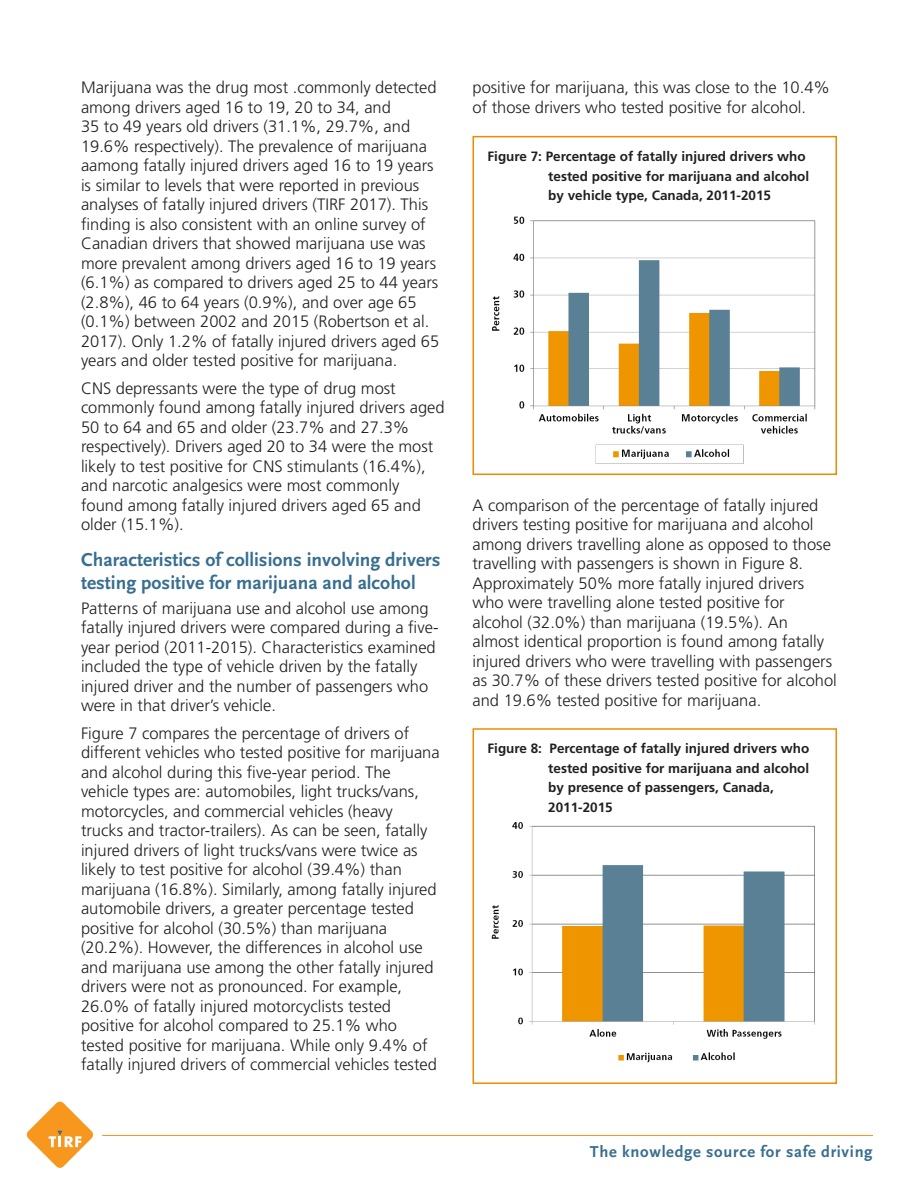
<style>
.page{position:relative;width:918px;height:1188px;background:#fff}
.page>*{position:absolute;margin:0;border:0;box-sizing:border-box;transform-origin:0 0}
.HEADER_2{font:700 19.5px/22.5px "Scala Sans OT";color:#386e8f}
.BODY_COPY{font:300 16.5px/19.5px "Frutiger LT Std";color:#231f20}
.t1{font:700 16.5px "Scala Sans OT";letter-spacing:.04em;color:#386e8f}
.BODY_COPY-2{font:700 13.5px/19.5px "Frutiger LT Std";color:#231f20}
</style>
<div class="page">
<hr style="left:102px;top:1135px;width:771px;height:1px;background:#f7971d">
<svg style="left:26px;top:1101px;width:67px;height:67px"></svg>
<div style="left:472px;top:728px;width:365px;height:356px;border:2px solid #ed8b00"></div>
<img style="left:491px;top:822px;width:324px;height:241px">
<div style="left:472px;top:136px;width:365px;height:339px;border:2px solid #ed8b00"></div>
<img style="left:492px;top:216px;width:324px;height:248px">
<p class="BODY_COPY" style="left:81px;top:78px;width:360px">Marijuana was the drug most .commonly detected among drivers aged 16 to 19, 20 to 34, and<br>35 to 49 years old drivers (31.1%, 29.7%, and 19.6% respectively). The prevalence of marijuana aamong fatally injured drivers aged 16 to 19 years is similar to levels that were reported in previous analyses of fatally injured drivers (TIRF 2017). This finding is also consistent with an online survey of Canadian drivers that showed marijuana use was more prevalent among drivers aged 16 to 19 years (6.1%) as compared to drivers aged 25 to 44 years (2.8%), 46 to 64 years (0.9%), and over age 65 (0.1%) between 2002 and 2015 (Robertson et al.<br>2017). Only 1.2% of fatally injured drivers aged 65 years and older tested positive for marijuana.</p>
<p class="BODY_COPY" style="left:81px;top:379px;width:365px">CNS depressants were the type of drug most commonly found among fatally injured drivers aged 50 to 64 and 65 and older (23.7% and 27.3% respectively). Drivers aged 20 to 34 were the most likely to test positive for CNS stimulants (16.4%), and narcotic analgesics were most commonly found among fatally injured drivers aged 65 and older (15.1%).</p>
<p class="HEADER_2" style="left:81px;top:549px;width:361px">Characteristics of collisions involving drivers testing positive for marijuana and alcohol</p>
<p class="BODY_COPY" style="left:81px;top:599px;width:359px">Patterns of marijuana use and alcohol use among fatally injured drivers were compared during a five&shy;year period (2011-2015). Characteristics examined included the type of vehicle driven by the fatally injured driver and the number of passengers who were in that driver’s vehicle.</p>
<p class="BODY_COPY" style="left:81px;top:724px;width:360px">Figure 7 compares the percentage of drivers of different vehicles who tested positive for marijuana and alcohol during this five-year period. The vehicle types are: automobiles, light trucks/vans, motorcycles, and commercial vehicles (heavy<br>trucks and tractor-trailers). As can be seen, fatally injured drivers of light trucks/vans were twice as likely to test positive for alcohol (39.4%) than marijuana (16.8%). Similarly, among fatally injured automobile drivers, a greater percentage tested positive for alcohol (30.5%) than marijuana (20.2%). However, the differences in alcohol use and marijuana use among the other fatally injured drivers were not as pronounced. For example, 26.0% of fatally injured motorcyclists tested positive for alcohol compared to 25.1% who tested positive for marijuana. While only 9.4% of fatally injured drivers of commercial vehicles tested</p>
<p class="BODY_COPY" style="left:472px;top:78px;width:359px">positive for marijuana, this was close to the 10.4% of those drivers who tested positive for alcohol.</p>
<p class="BODY_COPY-2" style="left:488px;top:147px;width:320px">Figure 7: Percentage of fatally injured drivers who</p>
<p class="BODY_COPY-2" style="left:548px;top:166px;width:263px">tested positive for marijuana and alcohol by vehicle type, Canada, 2011-2015</p>
<p class="BODY_COPY" style="left:472px;top:496px;width:366px">A comparison of the percentage of fatally injured drivers testing positive for marijuana and alcohol among drivers travelling alone as opposed to those travelling with passengers is shown in Figure 8.<br>Approximately 50% more fatally injured drivers who were travelling alone tested positive for alcohol (32.0%) than marijuana (19.5%). An almost identical proportion is found among fatally injured drivers who were travelling with passengers as 30.7% of these drivers tested positive for alcohol and 19.6% tested positive for marijuana.</p>
<p class="BODY_COPY-2" style="left:488px;top:739px;width:323px">Figure 8: Percentage of fatally injured drivers who</p>
<p class="BODY_COPY-2" style="left:548px;top:758px;width:263px">tested positive for marijuana and alcohol by presence of passengers, Canada,<br>2011-2015</p>
<p class="t1" style="left:590px;top:1142px;width:284px">The knowledge source for safe driving</p>
</div>
